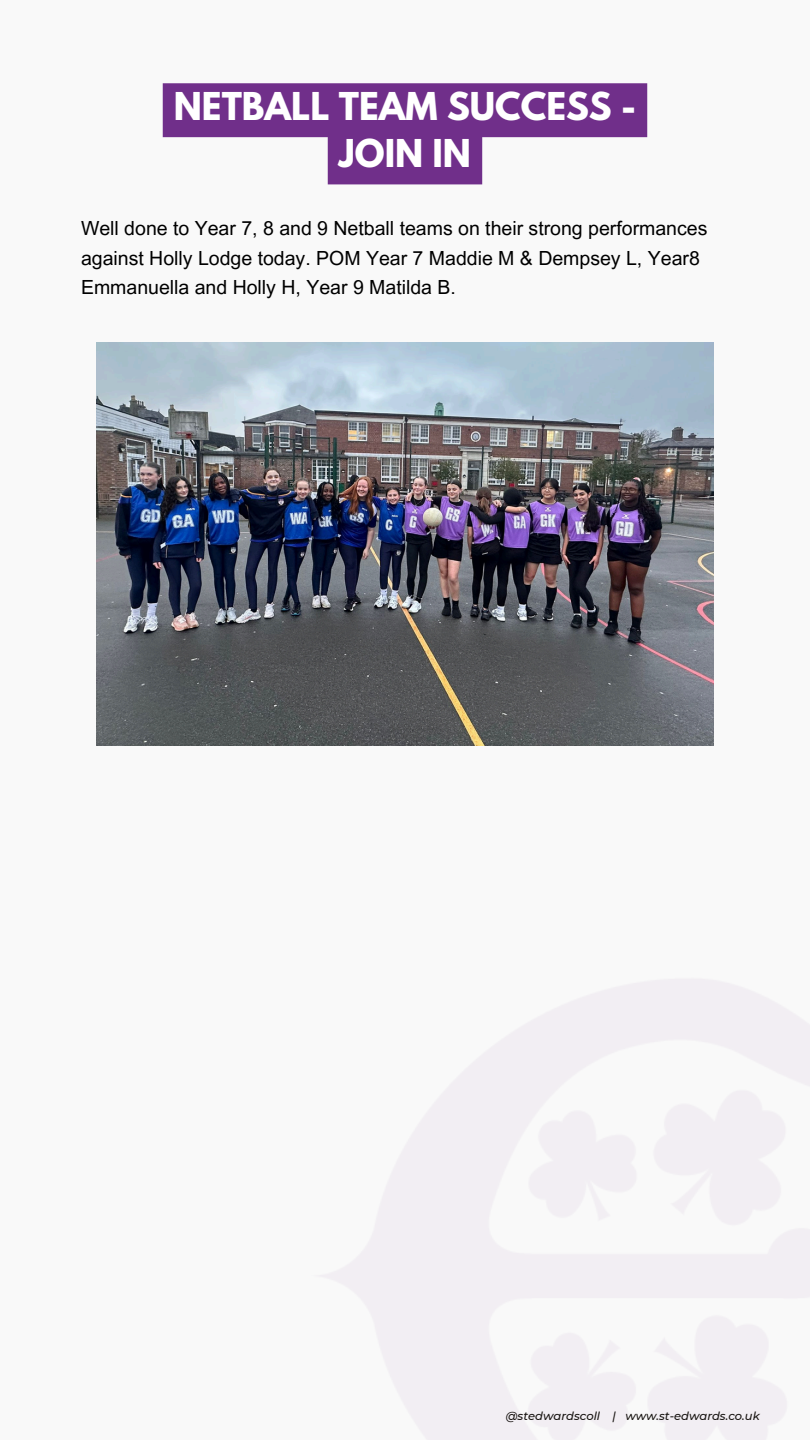
<style>
.page{position:relative;width:810px;height:1440px;background:#f9f9f9}
.page>*{position:absolute;margin:0;border:0;box-sizing:border-box;transform-origin:0 0}
.t1{font:700 34px/47.2px "League Spartan";color:#fff;text-align:center}
.t2{font:19.5px/29.2px "Arial MT Pro";color:#000}
.t3{font:italic 500 11.5px "Montserrat";color:#171310}
</style>
<div class="page">
<img style="left:97px;top:342px;width:616px;height:404px">
<svg style="left:163px;top:83px;width:484px;height:101px;fill:#702f8a"></svg>
<h2 class="t1" style="left:174px;top:87px;width:464px">NETBALL TEAM SUCCESS -<br>JOIN IN</h2>
<h1 class="t2" style="left:81px;top:216px;width:628px">Well done to Year 7, 8 and 9 Netball teams on their strong performances against Holly Lodge today. POM Year 7 Maddie M &amp; Dempsey L, Year8<br>Emmanuella and Holly H, Year 9 Matilda B.</h1>
<p class="t3" style="left:506px;top:1409px;width:256px">@stedwardscoll | www.st-edwards.co.uk</p>
</div>
